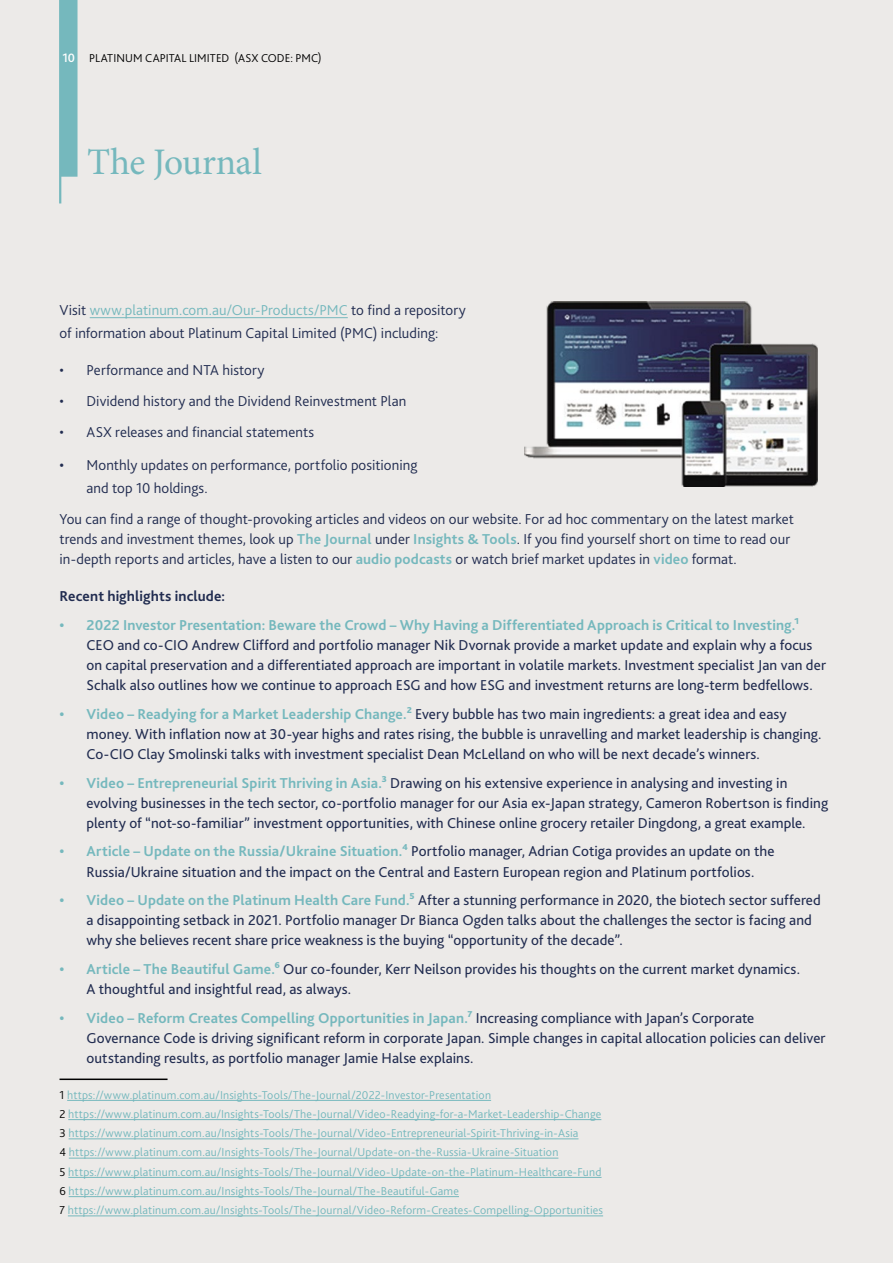
<style>
.page{position:relative;width:893px;height:1263px;background:#eceae8}
.page>*{position:absolute;margin:0;border:0;box-sizing:border-box;transform-origin:0 0}
.t1{font:37.5px "Minion Pro";letter-spacing:-.01em;color:#75b8bd}
.t2{font:15px/20.1px "Bliss 2";letter-spacing:.005em;color:#212c50}
.t3{font:300 15px/22.5px "Bliss 2";letter-spacing:.005em;color:#212c50}
.t4{font:700 15px "Bliss 2";letter-spacing:.005em;color:#75b8bd}
.t5{font:700 15px "Bliss 2";letter-spacing:.005em;color:#212c50}
.t6{font:300 12px/19.2px "Bliss 2";letter-spacing:.015em;color:#75b8bd}
.t7{font:300 12px "Bliss 2";letter-spacing:.01em;color:#000}
.s1{font-weight:500;font-size:12.75px;color:#fff}
.s2{color:#75b8bd}
.s3{font-weight:400}
.s4{font-weight:700;color:#75b8bd}
.s5{color:#000}
</style>
<div class="page">
<hr style="left:59px;top:0;width:2px;height:203px;background:#75b8bd">
<div style="left:61px;top:0;width:17px;height:177px;background:#75b8bd"></div>
<hr style="left:90px;top:317px;width:258px;height:1px;background:#75b8bd">
<hr style="left:60px;top:1078px;width:108px;height:2px;background:#000">
<hr style="left:67px;top:1100px;width:424px;height:1px;background:#75b8bd">
<hr style="left:68px;top:1119px;width:533px;height:1px;background:#75b8bd">
<hr style="left:69px;top:1138px;width:509px;height:1px;background:#75b8bd">
<hr style="left:69px;top:1158px;width:489px;height:1px;background:#75b8bd">
<hr style="left:68px;top:1177px;width:533px;height:1px;background:#75b8bd">
<hr style="left:69px;top:1196px;width:390px;height:1px;background:#75b8bd">
<hr style="left:68px;top:1215px;width:535px;height:1px;background:#75b8bd">
<img style="left:525px;top:302px;width:293px;height:184px">
<p class="t7" style="left:62px;top:50px;width:261px"><span class="s1">10</span> PLATINUM CAPITAL LIMITED (ASX CODE: PMC)</p>
<h1 class="t1" style="left:87px;top:137px;width:176px">The Journal</h1>
<p class="t3" style="left:60px;top:299px;width:408px">Visit <span class="s2">www.platinum.com.au/Our-Products/PMC</span> to find a repository of information about Platinum Capital Limited (PMC) including:</p>
<p class="t3" style="left:60px;top:359px;width:206px">• Performance and NTA history</p>
<p class="t3" style="left:60px;top:389px;width:348px">• Dividend history and the Dividend Reinvestment Plan</p>
<p class="t3" style="left:60px;top:420px;width:256px">• ASX releases and financial statements</p>
<p class="t3" style="left:87px;top:453px;width:332px;text-indent:-27px"><span class="s3">•</span> Monthly updates on performance, portfolio positioning and top 10 holdings.</p>
<p class="t3" style="left:60px;top:508px;width:736px;line-height:20.2px">You can find a range of thought-provoking articles and videos on our website. For ad hoc commentary on the latest market trends and investment themes, look up <span class="s4">The Journal</span> under <span class="s4">Insights &amp; Tools</span>. If you find yourself short on time to read our in-depth reports and articles, have a listen to our <span class="s4">audio podcasts</span> or watch brief market updates in <span class="s4">video</span> format.</p>
<p class="t5" style="left:60px;top:587px;width:167px">Recent highlights include:</p>
<p class="t4" style="left:60px;top:616px;width:741px">• 2022 Investor Presentation: Beware the Crowd – Why Having a Differentiated Approach is Critical to Investing.1</p>
<p class="t2" style="left:87px;top:635px;width:741px">CEO and co-CIO Andrew Clifford and portfolio manager Nik Dvornak provide a market update and explain why a focus on capital preservation and a differentiated approach are important in volatile markets. Investment specialist Jan van der<br>Schalk also outlines how we continue to approach ESG and how ESG and investment returns are long-term bedfellows.</p>
<p class="t2" style="left:87px;top:703px;width:736px;text-indent:-27px"><span class="s4">• Video – Readying for a Market Leadership Change.2</span> Every bubble has two main ingredients: a great idea and easy money. With inflation now at 30-year highs and rates rising, the bubble is unravelling and market leadership is changing.<br>Co-CIO Clay Smolinski talks with investment specialist Dean McLelland on who will be next decade’s winners.</p>
<p class="t2" style="left:87px;top:772px;width:743px;text-indent:-27px"><span class="s4">• Video – Entrepreneurial Spirit Thriving in Asia.3</span> Drawing on his extensive experience in analysing and investing in evolving businesses in the tech sector, co-portfolio manager for our Asia ex-Japan strategy, Cameron Robertson is finding plenty of “not-so-familiar” investment opportunities, with Chinese online grocery retailer Dingdong, a great example.</p>
<p class="t2" style="left:60px;top:841px;width:716px;text-align:center"><span class="s4">• Article – Update on the Russia/Ukraine Situation.4</span> Portfolio manager, Adrian Cotiga provides an update on the<br>Russia/Ukraine situation and the impact on the Central and Eastern European region and Platinum portfolios.</p>
<p class="t2" style="left:87px;top:890px;width:736px;text-indent:-27px"><span class="s4">• Video – Update on the Platinum Health Care Fund.5</span> After a stunning performance in 2020, the biotech sector suffered a disappointing setback in 2021. Portfolio manager Dr Bianca Ogden talks about the challenges the sector is facing and why she believes recent share price weakness is the buying “opportunity of the decade”.</p>
<p class="t2" style="left:87px;top:958px;width:715px;text-indent:-27px"><span class="s4">• Article – The Beautiful Game.6</span> Our co-founder, Kerr Neilson provides his thoughts on the current market dynamics.<br>A thoughtful and insightful read, as always.</p>
<p class="t2" style="left:87px;top:1007px;width:740px;text-indent:-27px"><span class="s4">• Video – Reform Creates Compelling Opportunities in Japan.7</span> Increasing compliance with Japan’s Corporate<br>Governance Code is driving significant reform in corporate Japan. Simple changes in capital allocation policies can deliver outstanding results, as portfolio manager Jamie Halse explains.</p>
<p class="t6" style="left:60px;top:1085px;width:545px"><span class="s5">1</span> https://www.platinum.com.au/Insights-Tools/The-Journal/2022-Investor-Presentation<br><span class="s5">2</span> https://www.platinum.com.au/Insights-Tools/The-Journal/Video-Readying-for-a-Market-Leadership-Change <span class="s5">3</span> https://www.platinum.com.au/Insights-Tools/The-Journal/Video-Entrepreneurial-Spirit-Thriving-in-Asia<br><span class="s5">4</span> https://www.platinum.com.au/Insights-Tools/The-Journal/Update-on-the-Russia-Ukraine-Situation<br><span class="s5">5</span> https://www.platinum.com.au/Insights-Tools/The-Journal/Video-Update-on-the-Platinum-Healthcare-Fund <span class="s5">6</span> https://www.platinum.com.au/Insights-Tools/The-Journal/The-Beautiful-Game<br><span class="s5">7</span> https://www.platinum.com.au/Insights-Tools/The-Journal/Video-Reform-Creates-Compelling-Opportunities</p>
</div>
